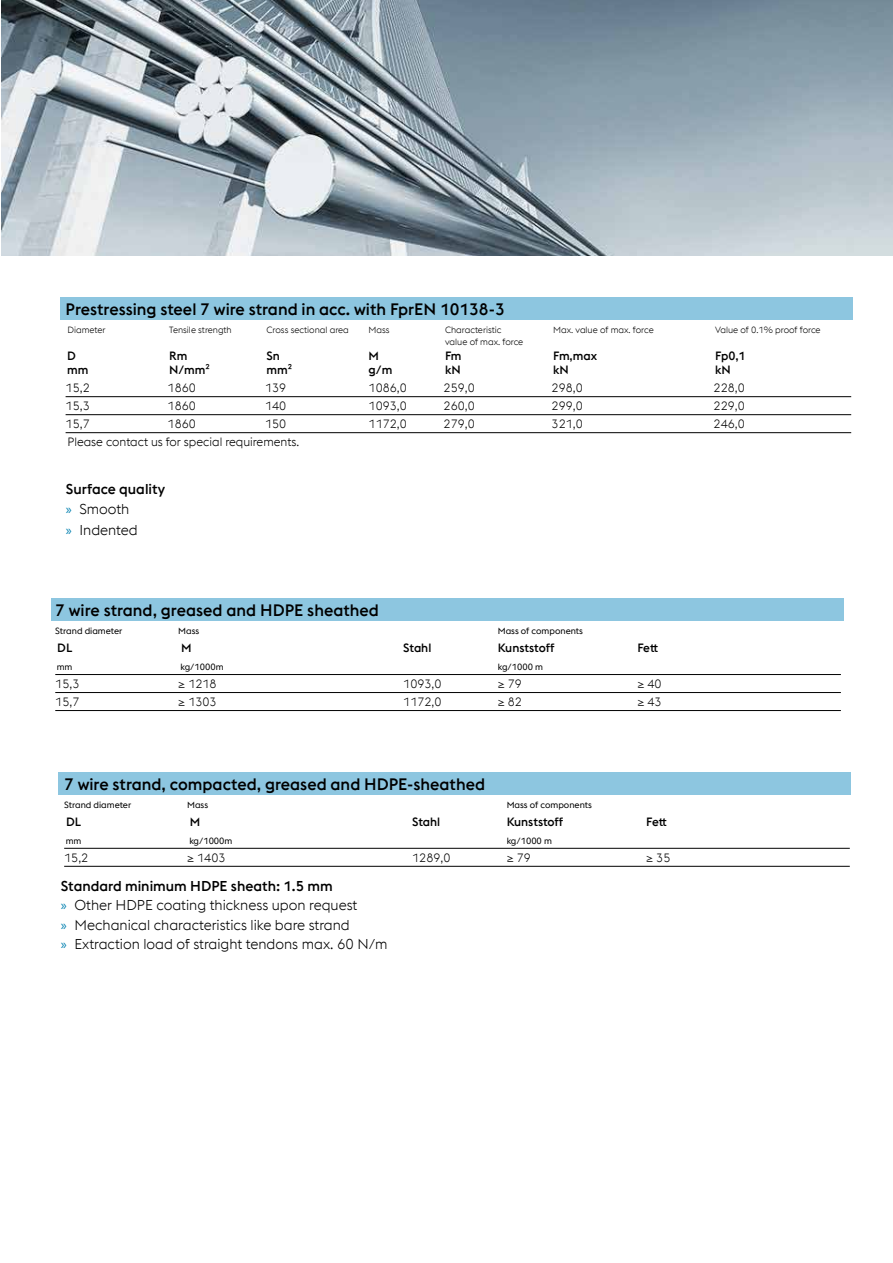
<style>
.page{position:relative;width:893px;height:1263px;background:#fff}
.page>*{position:absolute;margin:0;border:0;box-sizing:border-box;transform-origin:0 0}
.t1{font:500 16.5px "voestalpine";color:#000}
.t2{font:300 14.25px/19.5px "voestalpine";color:#000}
.t3{font:500 14.25px/19.5px "voestalpine";color:#000}
.t4{font:300 12px "voestalpine";color:#000}
.t5{font:500 12px "voestalpine";color:#000}
.t6{font:300 9px "voestalpine";color:#000}
.t7{font:9px "voestalpine";color:#000}
.s1{font-family:"Myriad Pro";font-weight:400;color:#0080b0}
.s2{font-weight:300}
.s3{font-weight:500}
</style>
<div class="page">
<div style="left:60px;top:298px;width:792px;height:22px;background:#8dc6e0"></div>
<hr style="left:66px;top:396px;width:785px;height:1px;background:#000">
<hr style="left:66px;top:414px;width:785px;height:1px;background:#000">
<hr style="left:66px;top:432px;width:785px;height:1px;background:#000">
<div style="left:51px;top:599px;width:792px;height:22px;background:#8dc6e0"></div>
<hr style="left:55px;top:674px;width:786px;height:1px;background:#000">
<hr style="left:55px;top:692px;width:786px;height:1px;background:#000">
<hr style="left:55px;top:710px;width:786px;height:1px;background:#000">
<div style="left:59px;top:772px;width:792px;height:22px;background:#8dc6e0"></div>
<hr style="left:64px;top:848px;width:786px;height:1px;background:#000">
<hr style="left:64px;top:866px;width:786px;height:1px;background:#000">
<img style="left:2px;top:0;width:891px;height:255px">
<h1 class="t1" style="left:66px;top:300px;width:441px">Prestressing steel 7 wire strand in acc. with FprEN 10138-3</h1>
<p class="t6" style="left:68px;top:325px;width:40px">Diameter</p>
<p class="t6" style="left:169px;top:325px;width:64px">Tensile strength</p>
<p class="t6" style="left:267px;top:325px;width:84px">Cross sectional area</p>
<p class="t6" style="left:369px;top:325px;width:23px">Mass</p>
<p class="t6" style="left:445px;top:325px;width:58px">Characteristic</p>
<p class="t6" style="left:553px;top:325px;width:102px">Max. value of max. force</p>
<p class="t6" style="left:715px;top:325px;width:107px">Value of 0.1% proof force</p>
<p class="t6" style="left:445px;top:337px;width:80px">value of max. force</p>
<p class="t5" style="left:67px;top:348px;width:10px">D</p>
<p class="t5" style="left:169px;top:348px;width:20px">Rm</p>
<p class="t5" style="left:267px;top:348px;width:15px">Sn</p>
<p class="t5" style="left:369px;top:348px;width:12px">M</p>
<p class="t5" style="left:445px;top:348px;width:18px">Fm</p>
<p class="t5" style="left:553px;top:348px;width:46px">Fm,max</p>
<p class="t5" style="left:715px;top:348px;width:32px">Fp0,1</p>
<p class="t5" style="left:67px;top:363px;width:23px">mm</p>
<p class="t5" style="left:169px;top:363px;width:42px">N/mm²</p>
<p class="t5" style="left:267px;top:363px;width:27px">mm²</p>
<p class="t5" style="left:369px;top:363px;width:25px">g/m</p>
<p class="t5" style="left:445px;top:363px;width:17px">kN</p>
<p class="t5" style="left:553px;top:363px;width:17px">kN</p>
<p class="t5" style="left:715px;top:363px;width:17px">kN</p>
<p class="t4" style="left:66px;top:381px;width:26px">15,2</p>
<p class="t4" style="left:168px;top:381px;width:30px">1860</p>
<p class="t4" style="left:265px;top:381px;width:23px">139</p>
<p class="t4" style="left:369px;top:381px;width:40px">1086,0</p>
<p class="t4" style="left:444px;top:381px;width:33px">259,0</p>
<p class="t4" style="left:552px;top:381px;width:33px">298,0</p>
<p class="t4" style="left:714px;top:381px;width:33px">228,0</p>
<p class="t4" style="left:66px;top:399px;width:26px">15,3</p>
<p class="t4" style="left:168px;top:399px;width:30px">1860</p>
<p class="t4" style="left:265px;top:399px;width:23px">140</p>
<p class="t4" style="left:369px;top:399px;width:40px">1093,0</p>
<p class="t4" style="left:444px;top:399px;width:33px">260,0</p>
<p class="t4" style="left:552px;top:399px;width:33px">299,0</p>
<p class="t4" style="left:714px;top:399px;width:33px">229,0</p>
<p class="t4" style="left:66px;top:417px;width:26px">15,7</p>
<p class="t4" style="left:168px;top:417px;width:30px">1860</p>
<p class="t4" style="left:265px;top:417px;width:23px">150</p>
<p class="t4" style="left:369px;top:417px;width:40px">1172,0</p>
<p class="t4" style="left:444px;top:417px;width:33px">279,0</p>
<p class="t4" style="left:552px;top:417px;width:33px">321,0</p>
<p class="t4" style="left:714px;top:417px;width:33px">246,0</p>
<p class="t4" style="left:68px;top:435px;width:233px">Please contact us for special requirements.</p>
<p class="t3" style="left:66px;top:479px;width:101px">Surface quality <span class="s1">»</span> <span class="s2">Smooth</span></p>
<p class="t2" style="left:66px;top:520px;width:73px"><span class="s1">»</span> Indented</p>
<h1 class="t1" style="left:55px;top:600px;width:325px">7 wire strand, greased and HDPE sheathed</h1>
<p class="t7" style="left:55px;top:626px;width:69px">Strand diameter</p>
<p class="t7" style="left:178px;top:626px;width:22px">Mass</p>
<p class="t7" style="left:498px;top:626px;width:87px">Mass of components</p>
<p class="t5" style="left:57px;top:641px;width:16px">DL</p>
<p class="t5" style="left:181px;top:641px;width:12px">M</p>
<p class="t5" style="left:403px;top:641px;width:30px">Stahl</p>
<p class="t5" style="left:498px;top:641px;width:58px">Kunststoff</p>
<p class="t5" style="left:637px;top:641px;width:22px">Fett</p>
<p class="t7" style="left:57px;top:662px;width:17px">mm</p>
<p class="t7" style="left:180px;top:662px;width:45px">kg/1000m</p>
<p class="t7" style="left:498px;top:662px;width:47px">kg/1000 m</p>
<p class="t4" style="left:55px;top:677px;width:26px">15,3</p>
<p class="t4" style="left:178px;top:677px;width:40px">≥ 1218</p>
<p class="t4" style="left:403px;top:677px;width:40px">1093,0</p>
<p class="t4" style="left:498px;top:677px;width:26px">≥ 79</p>
<p class="t4" style="left:637px;top:677px;width:26px">≥ 40</p>
<p class="t4" style="left:55px;top:695px;width:26px">15,7</p>
<p class="t4" style="left:178px;top:695px;width:40px">≥ 1303</p>
<p class="t4" style="left:403px;top:695px;width:40px">1172,0</p>
<p class="t4" style="left:498px;top:695px;width:26px">≥ 82</p>
<p class="t4" style="left:637px;top:695px;width:26px">≥ 43</p>
<h1 class="t1" style="left:64px;top:774px;width:422px">7 wire strand, compacted, greased and HDPE-sheathed</h1>
<p class="t7" style="left:64px;top:799px;width:69px">Strand diameter</p>
<p class="t7" style="left:187px;top:799px;width:22px">Mass</p>
<p class="t7" style="left:507px;top:799px;width:87px">Mass of components</p>
<p class="t5" style="left:66px;top:814px;width:16px">DL</p>
<p class="t5" style="left:190px;top:814px;width:12px">M</p>
<p class="t5" style="left:412px;top:814px;width:30px">Stahl</p>
<p class="t5" style="left:507px;top:814px;width:58px">Kunststoff</p>
<p class="t5" style="left:646px;top:814px;width:22px">Fett</p>
<p class="t7" style="left:66px;top:835px;width:17px">mm</p>
<p class="t7" style="left:189px;top:835px;width:45px">kg/1000m</p>
<p class="t7" style="left:507px;top:835px;width:47px">kg/1000 m</p>
<p class="t4" style="left:64px;top:851px;width:26px">15,2</p>
<p class="t4" style="left:187px;top:851px;width:40px">≥ 1403</p>
<p class="t4" style="left:412px;top:851px;width:40px">1289,0</p>
<p class="t4" style="left:507px;top:851px;width:26px">≥ 79</p>
<p class="t4" style="left:646px;top:851px;width:26px">≥ 35</p>
<p class="t2" style="left:61px;top:876px;width:328px"><span class="s3">Standard minimum HDPE sheath: 1.5 mm<br></span><span class="s1">»</span> Other HDPE coating thickness upon request<br><span class="s1">»</span> Mechanical characteristics like bare strand<br><span class="s1">»</span> Extraction load of straight tendons max. 60 N/m</p>
</div>
